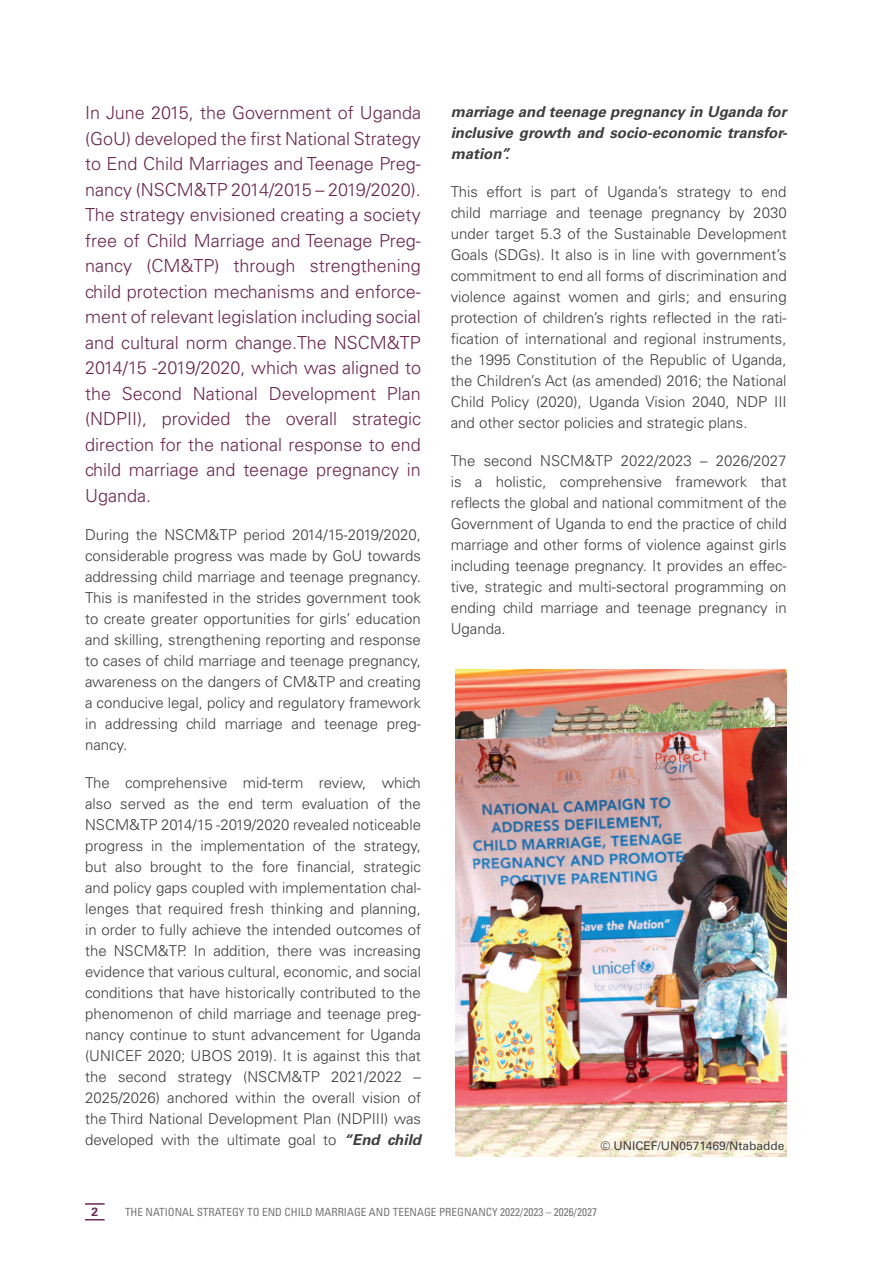
<style>
.page{position:relative;width:893px;height:1263px;background:#fff}
.page>*{position:absolute;margin:0;border:0;box-sizing:border-box;transform-origin:0 0}
.t1{font:300 18px/25.5px "Univers LT Std";color:#6a2850;text-align:justify}
.t2{font:300 15px/21px "Univers LT Std";color:#3e3e3f;text-align:justify}
.t3{font:italic 700 15px/21px "Univers LT Std";color:#3e3e3f;text-align:justify}
.t4{font:12px "Univers LT Std";color:#3e3e3f}
.t5{font:700 12px "Univers LT Std";color:#6a2850}
.t6{font:condensed 11.25px "Univers LT Std";color:#787779}
.s1{font-weight:700;font-style:italic}
</style>
<div class="page">
<hr style="left:85px;top:1203px;width:20px;height:2px;background:#6a2850">
<svg style="left:85px;top:1219px;width:20px;height:1px"></svg>
<img style="left:456px;top:670px;width:331px;height:486px">
<p class="t1" style="left:85px;top:100px;width:337px">In June 2015, the Government of Uganda (GoU) developed the first National Strategy to End Child Marriages and Teenage Preg&shy;nancy (NSCM&amp;TP 2014/2015 – 2019/2020).<br>The strategy envisioned creating a society free of Child Marriage and Teenage Preg&shy;nancy (CM&amp;TP) through strengthening child protection mechanisms and enforce&shy;ment of relevant legislation including social and cultural norm change.The NSCM&amp;TP 2014/15 -2019/2020, which was aligned to the Second National Development Plan (NDPII), provided the overall strategic direction for the national response to end child marriage and teenage pregnancy in Uganda.</p>
<p class="t2" style="left:85px;top:524px;width:337px">During the NSCM&amp;TP period 2014/15-2019/2020, considerable progress was made by GoU towards addressing child marriage and teenage pregnancy.<br>This is manifested in the strides government took to create greater opportunities for girls’ education and skilling, strengthening reporting and response to cases of child marriage and teenage pregnancy, awareness on the dangers of CM&amp;TP and creating a conducive legal, policy and regulatory framework in addressing child marriage and teenage preg&shy;nancy.</p>
<p class="t2" style="left:85px;top:772px;width:337px">The comprehensive mid-term review, which also served as the end term evaluation of the NSCM&amp;TP 2014/15 -2019/2020 revealed noticeable progress in the implementation of the strategy, but also brought to the fore financial, strategic and policy gaps coupled with implementation chal&shy;lenges that required fresh thinking and planning, in order to fully achieve the intended outcomes of the NSCM&amp;TP. In addition, there was increasing evidence that various cultural, economic, and social conditions that have historically contributed to the phenomenon of child marriage and teenage preg&shy;nancy continue to stunt advancement for Uganda (UNICEF 2020; UBOS 2019). It is against this that the second strategy (NSCM&amp;TP 2021/2022 – 2025/2026) anchored within the overall vision of the Third National Development Plan (NDPIII) was developed with the ultimate goal to <span class="s1">“End child</span></p>
<p class="t3" style="left:451px;top:102px;width:338px">marriage and teenage pregnancy in Uganda for inclusive growth and socio-economic transfor&shy;mation”.</p>
<p class="t2" style="left:451px;top:181px;width:337px">This effort is part of Uganda’s strategy to end child marriage and teenage pregnancy by 2030 under target 5.3 of the Sustainable Development Goals (SDGs). It also is in line with government’s commitment to end all forms of discrimination and violence against women and girls; and ensuring protection of children’s rights reflected in the rati&shy;fication of international and regional instruments, the 1995 Constitution of the Republic of Uganda, the Children’s Act (as amended) 2016; the National Child Policy (2020), Uganda Vision 2040, NDP III and other sector policies and strategic plans.</p>
<p class="t2" style="left:451px;top:450px;width:337px">The second NSCM&amp;TP 2022/2023 – 2026/2027 is a holistic, comprehensive framework that reflects the global and national commitment of the Government of Uganda to end the practice of child marriage and other forms of violence against girls including teenage pregnancy. It provides an effec&shy;tive, strategic and multi-sectoral programming on ending child marriage and teenage pregnancy in Uganda.</p>
<p class="t4" style="left:601px;top:1139px;width:185px">© UNICEF/UN0571469/Ntabadde</p>
<p class="t5" style="left:91px;top:1205px;width:8px">2</p>
<p class="t6" style="left:125px;top:1205px;width:474px">THE NATIONAL STRATEGY TO END CHILD MARRIAGE AND TEENAGE PREGNANCY 2022/2023 – 2026/2027</p>
</div>
